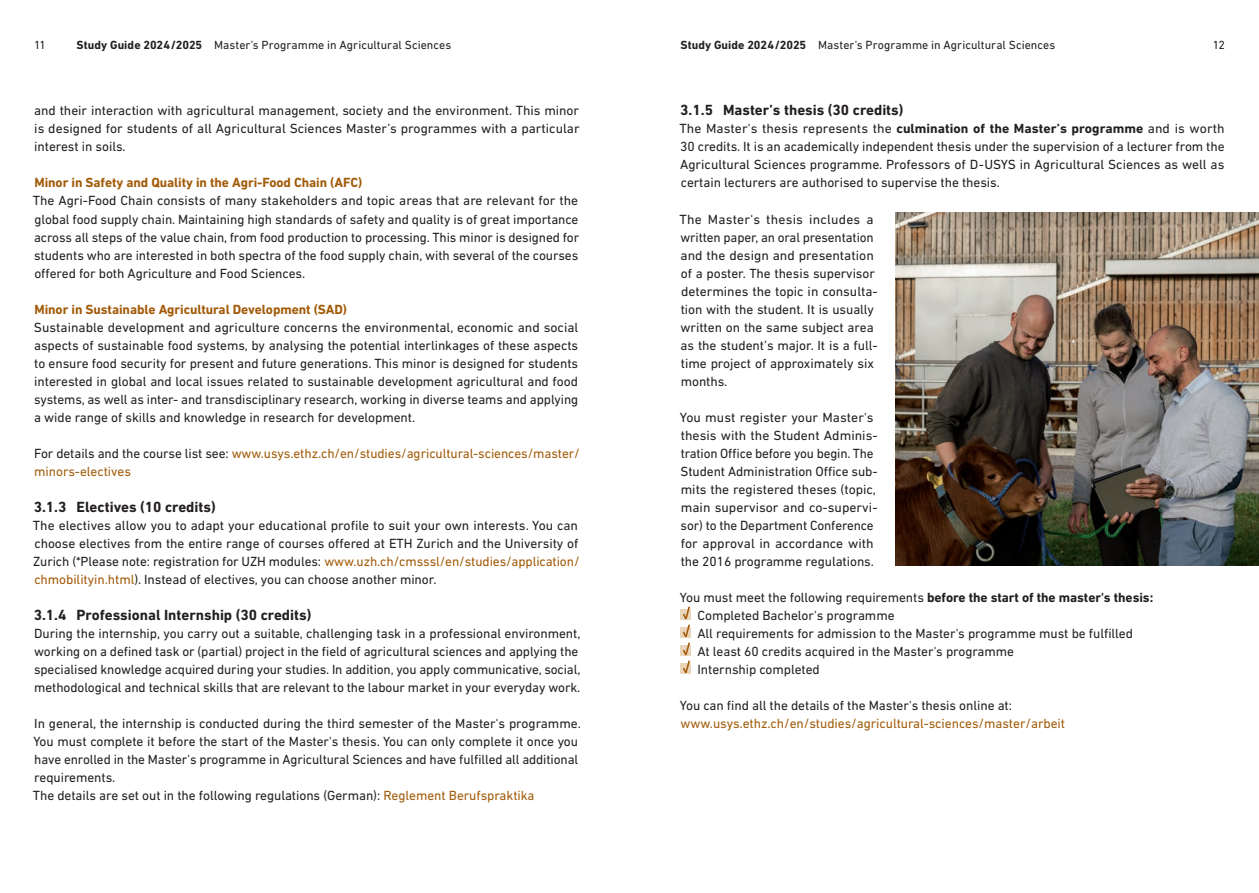
<style>
.page{position:relative;width:1259px;height:893px;background:#fff}
.page>*{position:absolute;margin:0;border:0;box-sizing:border-box;transform-origin:0 0}
.Inhalt_3__DIN_Next_Regular_9_11_5pt{font:700 15px "DIN Next LT Pro";color:#231f20}
.Lauftext_Standard__Blocksatz___DIN_Next_{font:13.5px/18px "DIN Next LT Pro";letter-spacing:-.005em;color:#231f20;text-align:justify}
.Lauftext_Standard__Blocksatz___DIN_Next_-2{font:13.5px/18px "DIN Next LT Pro";letter-spacing:-.005em;color:#a25b09}
.Lauftext_Standard__Blocksatz___DIN_Next_-3{font:700 13.5px "DIN Next LT Pro";letter-spacing:-.005em;color:#a25b09}
.t1{font:12px "DIN Next LT Pro";letter-spacing:.005em;color:#231f20}
.s1{font-weight:700}
.s2{color:#231f20}
.s3{color:#a25b09}
</style>
<div class="page">
<img style="left:895px;top:213px;width:364px;height:352px">
<div style="left:680px;top:609px;width:11px;height:10px;background:#ebd4bc"></div>
<svg style="left:683px;top:607px;width:7px;height:12px"></svg>
<div style="left:680px;top:627px;width:11px;height:10px;background:#ebd4bc"></div>
<svg style="left:683px;top:625px;width:7px;height:12px"></svg>
<div style="left:680px;top:645px;width:11px;height:10px;background:#ebd4bc"></div>
<svg style="left:683px;top:643px;width:7px;height:12px"></svg>
<div style="left:680px;top:663px;width:11px;height:10px;background:#ebd4bc"></div>
<svg style="left:683px;top:661px;width:7px;height:12px"></svg>
<p class="t1" style="left:34px;top:38px;width:13px">11</p>
<p class="t1" style="left:77px;top:38px;width:376px"><span class="s1">Study Guide 2024/2025</span> Master’s Programme in Agricultural Sciences</p>
<p class="t1" style="left:680px;top:38px;width:376px"><span class="s1">Study Guide 2024/2025</span> Master’s Programme in Agricultural Sciences</p>
<p class="t1" style="left:1212px;top:38px;width:14px">12</p>
<p class="Lauftext_Standard__Blocksatz___DIN_Next_" style="left:34px;top:102px;width:547px">and their interaction with agricultural management, society and the environment. This minor is designed for students of all Agricultural Sciences Master’s programmes with a particular interest in soils.</p>
<p class="Lauftext_Standard__Blocksatz___DIN_Next_-3" style="left:34px;top:175px;width:329px">Minor in Safety and Quality in the Agri-Food Chain (AFC)</p>
<p class="Lauftext_Standard__Blocksatz___DIN_Next_" style="left:33px;top:192px;width:548px">The Agri-Food Chain consists of many stakeholders and topic areas that are relevant for the global food supply chain. Maintaining high standards of safety and quality is of great importance across all steps of the value chain, from food production to processing. This minor is designed for students who are interested in both spectra of the food supply chain, with several of the courses offered for both Agriculture and Food Sciences.</p>
<p class="Lauftext_Standard__Blocksatz___DIN_Next_-3" style="left:34px;top:301px;width:314px">Minor in Sustainable Agricultural Development (SAD)</p>
<p class="Lauftext_Standard__Blocksatz___DIN_Next_" style="left:34px;top:318px;width:546px">Sustainable development and agriculture concerns the environmental, economic and social aspects of sustainable food systems, by analysing the potential interlinkages of these aspects to ensure food security for present and future generations. This minor is designed for students interested in global and local issues related to sustainable development agricultural and food systems, as well as inter- and transdisciplinary research, working in diverse teams and applying a wide range of skills and knowledge in research for development.</p>
<p class="Lauftext_Standard__Blocksatz___DIN_Next_-2" style="left:34px;top:444px;width:547px"><span class="s2">For details and the course list see:</span> www.usys.ethz.ch/en/studies/agricultural-sciences/master/ minors-electives</p>
<p class="Inhalt_3__DIN_Next_Regular_9_11_5pt" style="left:34px;top:498px;width:183px">3.1.3 Electives (10 credits)</p>
<p class="Lauftext_Standard__Blocksatz___DIN_Next_" style="left:33px;top:516px;width:548px">The electives allow you to adapt your educational profile to suit your own interests. You can choose electives from the entire range of courses offered at ETH Zurich and the University of Zurich (*Please note: registration for UZH modules: <span class="s3">www.uzh.ch/cmsssl/en/studies/application/ chmobilityin.html</span>). Instead of electives, you can choose another minor.</p>
<p class="Inhalt_3__DIN_Next_Regular_9_11_5pt" style="left:34px;top:606px;width:279px">3.1.4 Professional Internship (30 credits)</p>
<p class="Lauftext_Standard__Blocksatz___DIN_Next_" style="left:34px;top:624px;width:548px;text-align:left">During the internship, you carry out a suitable, challenging task in a professional environment, working on a defined task or (partial) project in the field of agricultural sciences and applying the specialised knowledge acquired during your studies. In addition, you apply communicative, social, methodological and technical skills that are relevant to the labour market in your everyday work.</p>
<p class="Lauftext_Standard__Blocksatz___DIN_Next_" style="left:33px;top:714px;width:549px;text-align:left">In general, the internship is conducted during the third semester of the Master's programme.<br>You must complete it before the start of the Master's thesis. You can only complete it once you have enrolled in the Master's programme in Agricultural Sciences and have fulfilled all additional requirements.</p>
<p class="Lauftext_Standard__Blocksatz___DIN_Next_" style="left:33px;top:786px;width:503px">The details are set out in the following regulations (German): <span class="s3">Reglement Berufspraktika</span></p>
<p class="Inhalt_3__DIN_Next_Regular_9_11_5pt" style="left:680px;top:102px;width:225px">3.1.5 Master’s thesis (30 credits)</p>
<p class="Lauftext_Standard__Blocksatz___DIN_Next_" style="left:679px;top:120px;width:547px">The Master's thesis represents the <span class="s1">culmination of the Master’s programme</span> and is worth 30 credits. It is an academically independent thesis under the supervision of a lecturer from the Agricultural Sciences programme. Professors of D-USYS in Agricultural Sciences as well as certain lecturers are authorised to supervise the thesis.</p>
<p class="Lauftext_Standard__Blocksatz___DIN_Next_" style="left:679px;top:210px;width:200px;text-align:left">The Master's thesis includes a written paper, an oral presentation and the design and presentation of a poster. The thesis supervisor determines the topic in consulta&shy;tion with the student. It is usually written on the same subject area as the student’s major. It is a full&shy;time project of approximately six months.</p>
<p class="Lauftext_Standard__Blocksatz___DIN_Next_" style="left:680px;top:408px;width:199px;text-align:left">You must register your Master's thesis with the Student Adminis&shy;tration Office before you begin. The Student Administration Office sub&shy;mits the registered theses (topic, main supervisor and co-supervi&shy;sor) to the Department Conference for approval in accordance with the 2016 programme regulations.</p>
<p class="Lauftext_Standard__Blocksatz___DIN_Next_" style="left:680px;top:588px;width:475px">You must meet the following requirements <span class="s1">before the start of the master's thesis:</span></p>
<p class="Lauftext_Standard__Blocksatz___DIN_Next_" style="left:697px;top:606px;width:198px">Completed Bachelor's programme</p>
<p class="Lauftext_Standard__Blocksatz___DIN_Next_" style="left:697px;top:624px;width:437px">All requirements for admission to the Master's programme must be fulfilled</p>
<p class="Lauftext_Standard__Blocksatz___DIN_Next_" style="left:697px;top:642px;width:318px">At least 60 credits acquired in the Master's programme</p>
<p class="Lauftext_Standard__Blocksatz___DIN_Next_" style="left:697px;top:660px;width:124px">Internship completed</p>
<p class="Lauftext_Standard__Blocksatz___DIN_Next_" style="left:680px;top:696px;width:334px">You can find all the details of the Master's thesis online at:</p>
<p class="Lauftext_Standard__Blocksatz___DIN_Next_-2" style="left:680px;top:714px;width:386px">www.usys.ethz.ch/en/studies/agricultural-sciences/master/arbeit</p>
</div>
